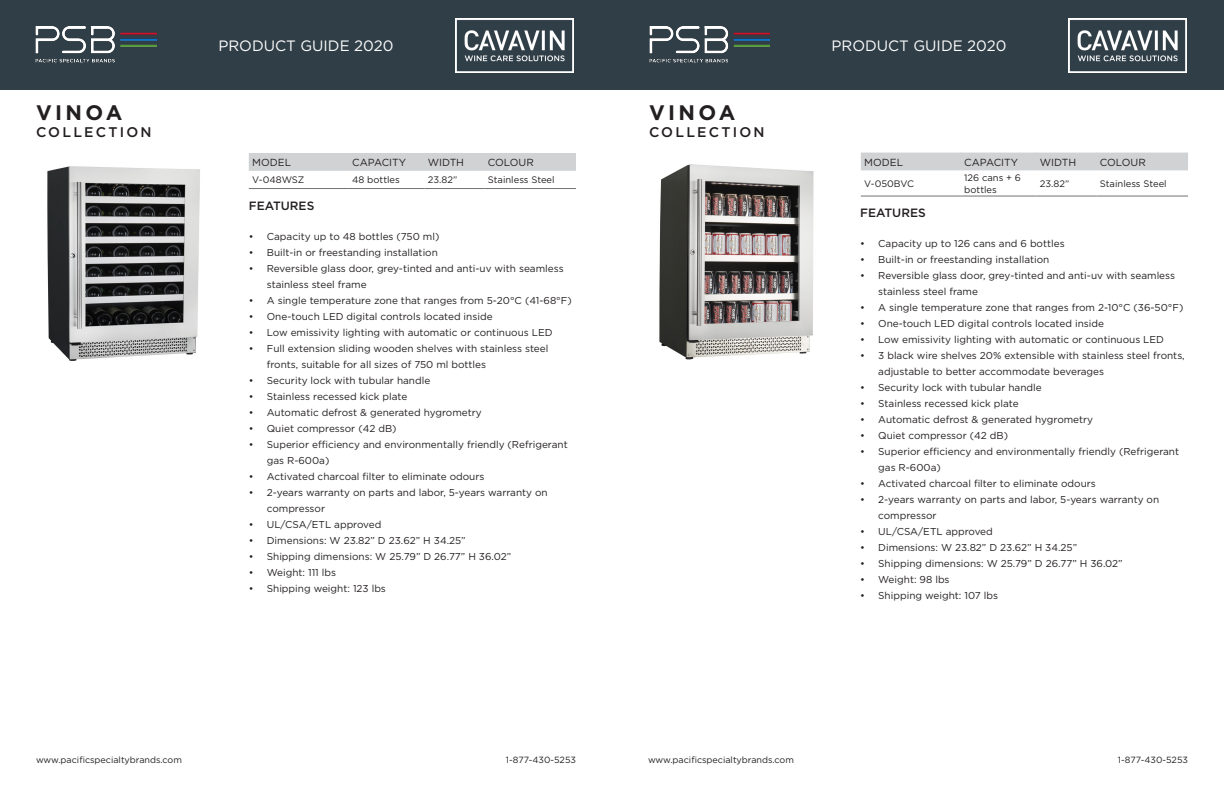
<style>
.page{position:relative;width:1224px;height:792px;background:#fff}
.page>*{position:absolute;margin:0;border:0;box-sizing:border-box;transform-origin:0 0}
.t1{font:700 21px "Gotham";letter-spacing:.16em;color:#231f20}
.t2{font:15px "Gotham";color:#fff}
.t3{font:500 14px "Gotham";letter-spacing:.16em;color:#231f20}
.t4{font:500 12px "Gotham";color:#231f20}
.t5{font:10.3px "Gotham";color:#231f20}
.t6{font:10px/16px "Gotham";color:#231f20}
.t7{font:9.4px/11.3px "Gotham";color:#231f20}
.t8{font:9px "Gotham";color:#231f20}
</style>
<div class="page">
<div style="left:0;top:0;width:1224px;height:90px;background:#303e47"></div>
<img style="left:36px;top:27px;width:121px;height:36px">
<img style="left:455px;top:18px;width:119px;height:55px">
<img style="left:47px;top:166px;width:153px;height:195px">
<div style="left:249px;top:153px;width:327px;height:18px;background:#d1d2d4"></div>
<hr style="left:249px;top:188px;width:100px;height:1px;background:#717275">
<hr style="left:349px;top:188px;width:75px;height:1px;background:#717275">
<hr style="left:424px;top:188px;width:60px;height:1px;background:#717275">
<hr style="left:484px;top:188px;width:92px;height:1px;background:#717275">
<img style="left:649px;top:27px;width:121px;height:36px">
<img style="left:1068px;top:18px;width:119px;height:55px">
<img style="left:659px;top:164px;width:155px;height:196px">
<svg style="left:861px;top:153px;width:327px;height:43px"></svg>
<hr style="left:861px;top:196px;width:100px;height:1px;background:#717275">
<hr style="left:961px;top:196px;width:75px;height:1px;background:#717275">
<hr style="left:1036px;top:196px;width:60px;height:1px;background:#717275">
<hr style="left:1096px;top:196px;width:92px;height:1px;background:#717275">
<p class="t2" style="left:218px;top:36px;width:177px">PRODUCT GUIDE 2020</p>
<p class="t2" style="left:831px;top:36px;width:177px">PRODUCT GUIDE 2020</p>
<p class="t1" style="left:36px;top:98px;width:88px">VINOA</p>
<p class="t3" style="left:36px;top:122px;width:117px">COLLECTION</p>
<p class="t1" style="left:649px;top:98px;width:88px">VINOA</p>
<p class="t3" style="left:649px;top:122px;width:117px">COLLECTION</p>
<p class="t5" style="left:252px;top:156px;width:40px">MODEL</p>
<p class="t5" style="left:352px;top:156px;width:56px">CAPACITY</p>
<p class="t5" style="left:428px;top:156px;width:38px">WIDTH</p>
<p class="t5" style="left:488px;top:156px;width:47px">COLOUR</p>
<p class="t7" style="left:252px;top:174px;width:54px">V-048WSZ</p>
<p class="t7" style="left:352px;top:174px;width:49px">48 bottles</p>
<p class="t7" style="left:428px;top:174px;width:31px">23.82”</p>
<p class="t7" style="left:488px;top:174px;width:68px">Stainless Steel</p>
<p class="t5" style="left:864px;top:155px;width:40px">MODEL</p>
<p class="t5" style="left:964px;top:155px;width:56px">CAPACITY</p>
<p class="t5" style="left:1040px;top:155px;width:38px">WIDTH</p>
<p class="t5" style="left:1100px;top:155px;width:47px">COLOUR</p>
<p class="t7" style="left:864px;top:178px;width:51px">V-050BVC</p>
<p class="t7" style="left:964px;top:172px;width:58px">126 cans + 6 bottles</p>
<p class="t7" style="left:1040px;top:178px;width:31px">23.82”</p>
<p class="t7" style="left:1100px;top:178px;width:68px">Stainless Steel</p>
<p class="t4" style="left:249px;top:198px;width:67px">FEATURES</p>
<p class="t6" style="left:249px;top:228px;width:192px">• Capacity up to 48 bottles (750 ml)</p>
<p class="t6" style="left:249px;top:244px;width:191px">• Built-in or freestanding installation</p>
<p class="t6" style="left:267px;top:260px;width:298px;text-indent:-18px">• Reversible glass door, grey-tinted and anti-uv with seamless stainless steel frame</p>
<p class="t6" style="left:249px;top:292px;width:324px">• A single temperature zone that ranges from 5-20°C (41-68°F)</p>
<p class="t6" style="left:249px;top:308px;width:245px">• One-touch LED digital controls located inside</p>
<p class="t6" style="left:249px;top:324px;width:305px">• Low emissivity lighting with automatic or continuous LED</p>
<p class="t6" style="left:267px;top:340px;width:283px;text-indent:-18px">• Full extension sliding wooden shelves with stainless steel fronts, suitable for all sizes of 750 ml bottles</p>
<p class="t6" style="left:249px;top:372px;width:183px">• Security lock with tubular handle</p>
<p class="t6" style="left:249px;top:388px;width:160px">• Stainless recessed kick plate</p>
<p class="t6" style="left:249px;top:404px;width:234px">• Automatic defrost &amp; generated hygrometry</p>
<p class="t6" style="left:249px;top:420px;width:149px">• Quiet compressor (42 dB)</p>
<p class="t6" style="left:267px;top:436px;width:302px;text-indent:-18px">• Superior efficiency and environmentally friendly (Refrigerant gas R-600a)</p>
<p class="t6" style="left:249px;top:468px;width:237px">• Activated charcoal filter to eliminate odours</p>
<p class="t6" style="left:267px;top:484px;width:283px;text-indent:-18px">• 2-years warranty on parts and labor, 5-years warranty on compressor</p>
<p class="t6" style="left:249px;top:516px;width:134px">• UL/CSA/ETL approved</p>
<p class="t6" style="left:249px;top:532px;width:218px">• Dimensions: W 23.82” D 23.62” H 34.25”</p>
<p class="t6" style="left:249px;top:548px;width:264px">• Shipping dimensions: W 25.79” D 26.77” H 36.02”</p>
<p class="t6" style="left:249px;top:564px;width:89px">• Weight: 111 lbs</p>
<p class="t6" style="left:249px;top:580px;width:139px">• Shipping weight: 123 lbs</p>
<p class="t4" style="left:860px;top:205px;width:67px">FEATURES</p>
<p class="t6" style="left:860px;top:235px;width:206px">• Capacity up to 126 cans and 6 bottles</p>
<p class="t6" style="left:860px;top:251px;width:191px">• Built-in or freestanding installation</p>
<p class="t6" style="left:878px;top:267px;width:298px;text-indent:-18px">• Reversible glass door, grey-tinted and anti-uv with seamless stainless steel frame</p>
<p class="t6" style="left:860px;top:299px;width:325px">• A single temperature zone that ranges from 2-10°C (36-50°F)</p>
<p class="t6" style="left:860px;top:315px;width:245px">• One-touch LED digital controls located inside</p>
<p class="t6" style="left:860px;top:331px;width:305px">• Low emissivity lighting with automatic or continuous LED</p>
<p class="t6" style="left:878px;top:347px;width:308px;text-indent:-18px">• 3 black wire shelves 20% extensible with stainless steel fronts, adjustable to better accommodate beverages</p>
<p class="t6" style="left:860px;top:379px;width:183px">• Security lock with tubular handle</p>
<p class="t6" style="left:860px;top:395px;width:160px">• Stainless recessed kick plate</p>
<p class="t6" style="left:860px;top:411px;width:234px">• Automatic defrost &amp; generated hygrometry</p>
<p class="t6" style="left:860px;top:427px;width:149px">• Quiet compressor (42 dB)</p>
<p class="t6" style="left:878px;top:443px;width:302px;text-indent:-18px">• Superior efficiency and environmentally friendly (Refrigerant gas R-600a)</p>
<p class="t6" style="left:860px;top:475px;width:237px">• Activated charcoal filter to eliminate odours</p>
<p class="t6" style="left:878px;top:491px;width:283px;text-indent:-18px">• 2-years warranty on parts and labor, 5-years warranty on compressor</p>
<p class="t6" style="left:860px;top:523px;width:134px">• UL/CSA/ETL approved</p>
<p class="t6" style="left:860px;top:539px;width:218px">• Dimensions: W 23.82” D 23.62” H 34.25”</p>
<p class="t6" style="left:860px;top:555px;width:264px">• Shipping dimensions: W 25.79” D 26.77” H 36.02”</p>
<p class="t6" style="left:860px;top:571px;width:91px">• Weight: 98 lbs</p>
<p class="t6" style="left:860px;top:587px;width:139px">• Shipping weight: 107 lbs</p>
<p class="t8" style="left:36px;top:754px;width:147px">www.pacificspecialtybrands.com</p>
<p class="t8" style="left:506px;top:754px;width:72px">1-877-430-5253</p>
<p class="t8" style="left:648px;top:754px;width:147px">www.pacificspecialtybrands.com</p>
<p class="t8" style="left:1118px;top:754px;width:72px">1-877-430-5253</p>
</div>
